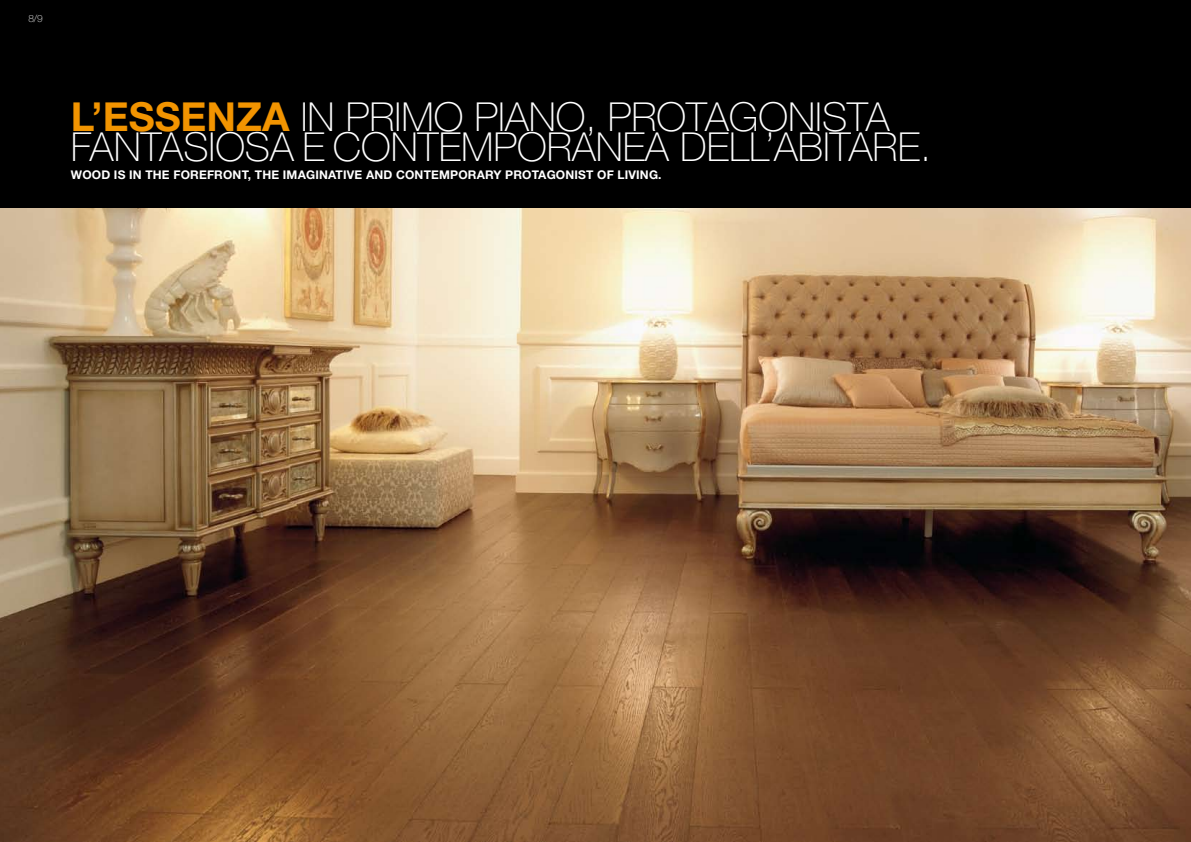
<style>
.page{position:relative;width:1191px;height:842px;background:#fff}
.page>*{position:absolute;margin:0;border:0;box-sizing:border-box;transform-origin:0 0}
.t1{font:100 40px/30px "Helvetica Neue";color:#fff}
.t2{font:700 12px "Helvetica Neue";letter-spacing:.015em;color:#fff}
.t3{font:100 10px "Helvetica Neue";color:#fff}
.s1{font-weight:700;color:#f29400}
</style>
<div class="page">
<div style="left:0;top:0;width:1191px;height:213px;background:#000"></div>
<img style="left:0;top:208px;width:1191px;height:634px">
<p class="t3" style="left:28px;top:13px;width:16px">8/9</p>
<p class="t1" style="left:71px;top:102px;width:861px"><span class="s1">L’ESSENZA</span> IN PRIMO PIANO, PROTAGONISTA<br>FANTASIOSA E CONTEMPORANEA DELL’ABITARE.</p>
<p class="t2" style="left:71px;top:167px;width:592px">WOOD IS IN THE FOREFRONT, THE IMAGINATIVE AND CONTEMPORARY PROTAGONIST OF LIVING.</p>
</div>
